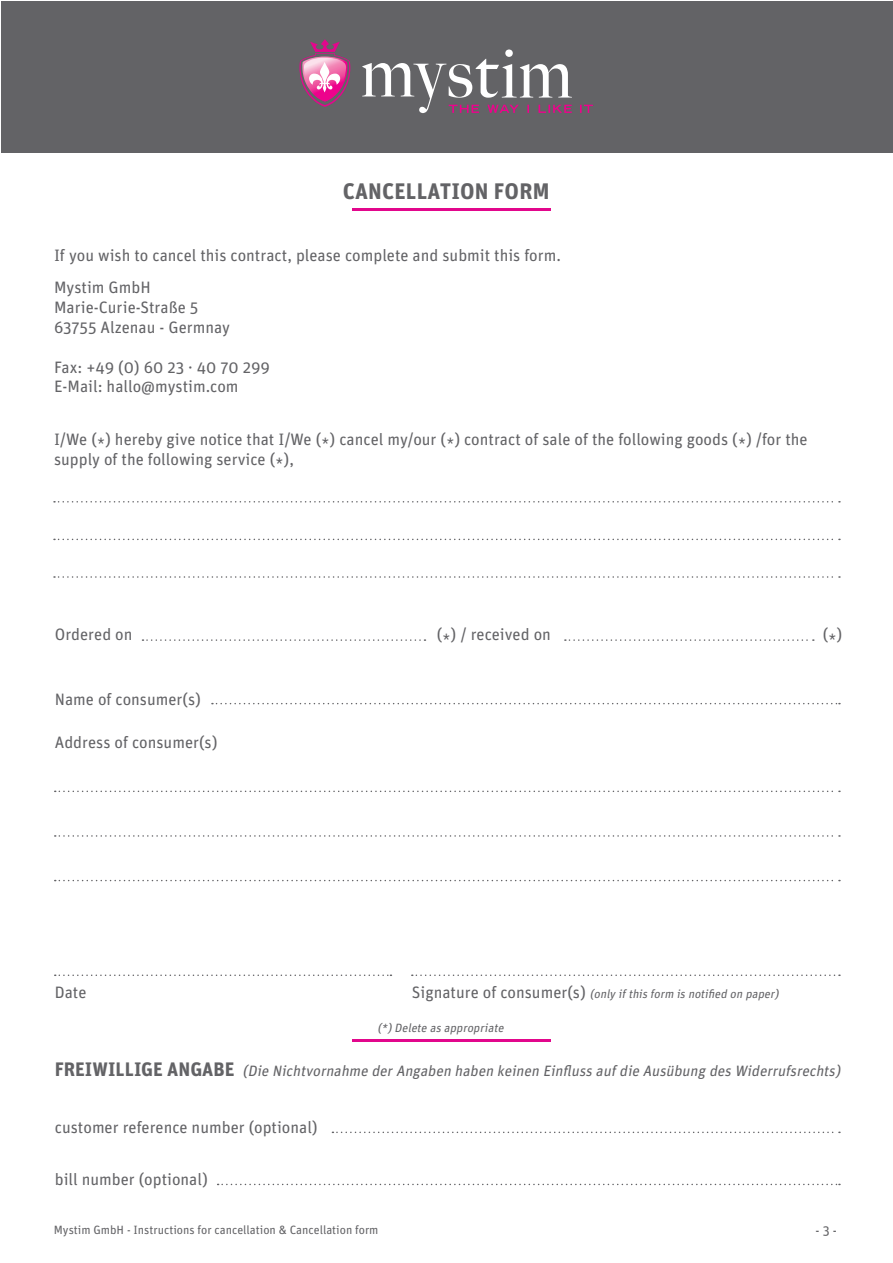
<style>
.page{position:relative;width:893px;height:1263px;background:#fff}
.page>*{position:absolute;margin:0;border:0;box-sizing:border-box;transform-origin:0 0}
.t1{font:700 22.5px "Unit Pro";letter-spacing:.01em;color:#636366}
.t2{font:700 19.5px "Unit Pro";color:#636366}
.t3{font:16.5px/19.8px "Unit Pro";color:#636366}
.t4{font:italic 15px "Unit Pro";color:#636366}
.t5{font:13.5px "Unit Pro";color:#636366}
.t6{font:italic 12px "Unit Pro";color:#636366}
.t7{font:12px "Unit Pro";color:#636366}
.s1{font-style:normal;font-size:16.5px}
</style>
<div class="page">
<div style="left:1px;top:1px;width:891px;height:151px;background:#636366"></div>
<svg style="left:362px;top:49px;width:231px;height:64px"></svg>
<svg style="left:299px;top:39px;width:51px;height:68px"></svg>
<hr style="left:353px;top:208px;width:198px;height:3px;background:#e2078c">
<hr style="left:353px;top:1039px;width:198px;height:3px;background:#e2078c">
<svg style="left:54px;top:501px;width:786px;height:1px"></svg>
<svg style="left:54px;top:539px;width:786px;height:1px"></svg>
<svg style="left:54px;top:576px;width:786px;height:2px"></svg>
<svg style="left:142px;top:639px;width:283px;height:2px"></svg>
<svg style="left:332px;top:1131px;width:508px;height:2px"></svg>
<svg style="left:218px;top:1184px;width:622px;height:1px"></svg>
<svg style="left:565px;top:639px;width:249px;height:2px"></svg>
<svg style="left:212px;top:703px;width:628px;height:1px"></svg>
<svg style="left:55px;top:790px;width:785px;height:2px"></svg>
<svg style="left:55px;top:835px;width:785px;height:2px"></svg>
<svg style="left:55px;top:880px;width:785px;height:1px"></svg>
<svg style="left:55px;top:974px;width:336px;height:2px"></svg>
<svg style="left:412px;top:974px;width:428px;height:2px"></svg>
<h1 class="t1" style="left:343px;top:174px;width:208px">CANCELLATION FORM</h1>
<p class="t3" style="left:54px;top:245px;width:508px">If you wish to cancel this contract, please complete and submit this form.</p>
<p class="t3" style="left:54px;top:277px;width:178px">Mystim GmbH<br>Marie-Curie-Straße 5<br>63755 Alzenau - Germnay</p>
<p class="t3" style="left:54px;top:356px;width:218px">Fax: +49 (0) 60 23 · 40 70 299<br>E-Mail: hallo@mystim.com</p>
<p class="t3" style="left:54px;top:428px;width:755px">I/We (*) hereby give notice that I/We (*) cancel my/our (*) contract of sale of the following goods (*) /for the supply of the following service (*),</p>
<p class="t3" style="left:55px;top:624px;width:79px">Ordered on</p>
<p class="t3" style="left:437px;top:624px;width:116px">(*) / received on</p>
<p class="t3" style="left:823px;top:624px;width:21px">(*)</p>
<p class="t3" style="left:55px;top:688px;width:148px">Name of consumer(s)</p>
<p class="t3" style="left:55px;top:731px;width:164px">Address of consumer(s)</p>
<p class="t3" style="left:55px;top:981px;width:33px">Date</p>
<p class="t6" style="left:412px;top:985px;width:371px"><span class="s1">S i g n a t u r e o f c o n s u m e r (s )</span> (only ifthis form is notified on paper)</p>
<p class="t6" style="left:377px;top:1020px;width:130px">(*)Delete as appropriate</p>
<p class="t2" style="left:55px;top:1055px;width:181px">FREIWILLIGE ANGABE</p>
<p class="t4" style="left:242px;top:1060px;width:603px">(Die Nichtvornahme derAngaben haben keinen Einfluss aufdie Ausübung des Widerrufsrechts)</p>
<p class="t3" style="left:55px;top:1116px;width:265px">customer reference number (optional)</p>
<p class="t3" style="left:55px;top:1168px;width:155px">bill number (optional)</p>
<p class="t7" style="left:54px;top:1222px;width:326px">Mystim GmbH - Instructions for cancellation &amp; Cancellation form</p>
<p class="t5" style="left:815px;top:1221px;width:23px">- 3 -</p>
</div>
